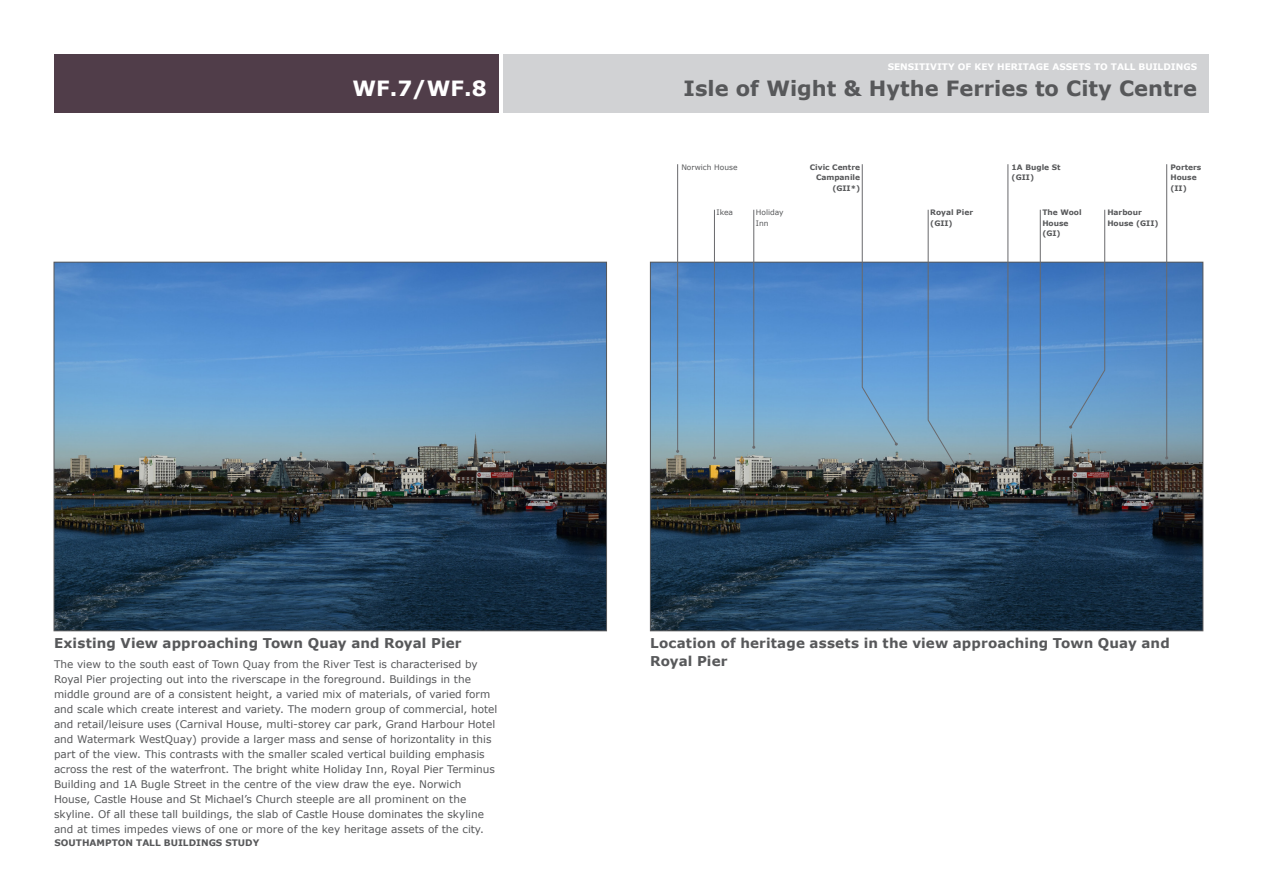
<style>
.page{position:relative;width:1263px;height:893px;background:#fff}
.page>*{position:absolute;margin:0;border:0;box-sizing:border-box;transform-origin:0 0}
.t1{font:700 21px "Verdana";color:#57585a}
.t2{font:700 21px "Verdana";color:#fff}
.t3{font:700 13.5px/18px "Verdana";letter-spacing:.01em;color:#57585a}
.t4{font:10.5px/15px "Verdana";color:#57585a}
.t5{font:700 9px "Verdana";color:#fff}
.t6{font:700 9px "Verdana";color:#57585a}
.t7{font:700 7.5px/10.5px "Verdana";color:#57585a}
.t8{font:7.5px/10.5px "Verdana";color:#57585a}
</style>
<div class="page">
<div style="left:504px;top:54px;width:705px;height:59px;background:#d1d2d4"></div>
<div style="left:54px;top:54px;width:445px;height:59px;background:#503d49"></div>
<img style="left:652px;top:264px;width:549px;height:365px">
<img style="left:56px;top:264px;width:549px;height:365px">
<svg style="left:861px;top:164px;width:37px;height:282px"></svg>
<hr style="left:1166px;top:164px;width:1px;height:294px;background:#69696c">
<svg style="left:927px;top:209px;width:37px;height:270px"></svg>
<hr style="left:677px;top:164px;width:1px;height:287px;background:#69696c">
<hr style="left:753px;top:210px;width:1px;height:237px;background:#69696c">
<svg style="left:1069px;top:209px;width:36px;height:220px"></svg>
<hr style="left:1040px;top:210px;width:1px;height:268px;background:#69696c">
<hr style="left:1007px;top:164px;width:1px;height:307px;background:#69696c">
<hr style="left:714px;top:210px;width:1px;height:248px;background:#69696c">
<p class="t5" style="left:888px;top:61px;width:311px">SENSITIVITY OF KEY HERITAGE ASSETS TO TALL BUILDINGS</p>
<p class="t2" style="left:352px;top:73px;width:136px">WF.7/WF.8</p>
<p class="t1" style="left:684px;top:73px;width:515px">Isle of Wight &amp; Hythe Ferries to City Centre</p>
<p class="t8" style="left:681px;top:162px;width:58px">Norwich House</p>
<p class="t8" style="left:716px;top:207px;width:18px">Ikea</p>
<p class="t7" style="left:810px;top:162px;width:52px;text-align:right">Civic Centre<br>Campanile (GII*)</p>
<p class="t7" style="left:1012px;top:162px;width:50px">1A Bugle St (GII)</p>
<p class="t8" style="left:756px;top:207px;width:29px">Holiday<br>Inn</p>
<p class="t7" style="left:1107px;top:207px;width:53px">Harbour<br>House (GII)</p>
<p class="t7" style="left:930px;top:207px;width:44px">Royal Pier (GII)</p>
<p class="t7" style="left:1042px;top:207px;width:41px">The Wool<br>House (GI)</p>
<p class="t7" style="left:1170px;top:162px;width:32px">Porters<br>House (II)</p>
<p class="t3" style="left:54px;top:634px;width:409px">Existing View approaching Town Quay and Royal Pier</p>
<p class="t3" style="left:650px;top:634px;width:521px">Location of heritage assets in the view approaching Town Quay and<br>Royal Pier</p>
<p class="t4" style="left:54px;top:657px;width:445px">The view to the south east of Town Quay from the River Test is characterised by Royal Pier projecting out into the riverscape in the foreground. Buildings in the middle ground are of a consistent height, a varied mix of materials, of varied form and scale which create interest and variety. The modern group of commercial, hotel and retail/leisure uses (Carnival House, multi-storey car park, Grand Harbour Hotel and Watermark WestQuay) provide a larger mass and sense of horizontality in this part of the view. This contrasts with the smaller scaled vertical building emphasis across the rest of the waterfront. The bright white Holiday Inn, Royal Pier Terminus Building and 1A Bugle Street in the centre of the view draw the eye. Norwich House, Castle House and St Michael’s Church steeple are all prominent on the skyline. Of all these tall buildings, the slab of Castle House dominates the skyline and at times impedes views of one or more of the key heritage assets of the city.</p>
<p class="t6" style="left:55px;top:836px;width:206px">SOUTHAMPTON TALL BUILDINGS STUDY</p>
</div>
